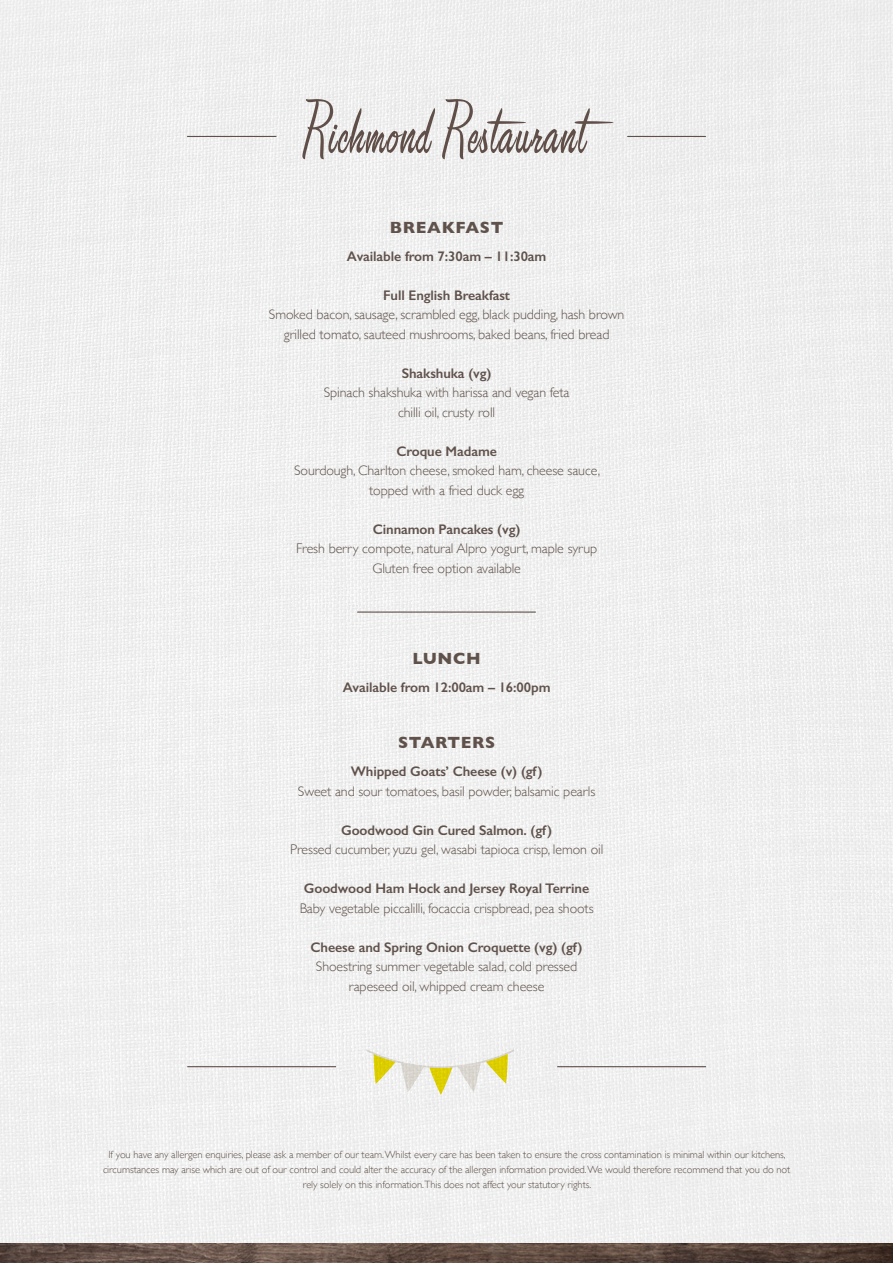
<style>
.page{position:relative;width:893px;height:1263px;background:#fff}
.page>*{position:absolute;margin:0;border:0;box-sizing:border-box;transform-origin:0 0}
.t1{font:82.05px "Leisure Script";letter-spacing:.02em;color:#604e48;scale:1.12 1}
.t2{font:700 16.5px "Gill Sans";letter-spacing:.04em;color:#60514b}
.t3{font:300 13.95px/19.5px "Gill Sans";letter-spacing:-.005em;color:#60514b;text-align:center}
.t4{font:600 13.95px "Gill Sans";letter-spacing:-.005em;color:#60514b}
.t5{font:300 10.5px/15px "Gill Sans";letter-spacing:-.005em;color:#60514b;text-align:center}
</style>
<div class="page">
<img style="left:0;top:0;width:893px;height:1244px">
<hr style="left:357px;top:611px;width:179px;height:2px;background:#60514b">
<svg style="left:366px;top:1049px;width:149px;height:46px"></svg>
<hr style="left:187px;top:1066px;width:149px;height:1px;background:#60514b">
<hr style="left:557px;top:1066px;width:149px;height:1px;background:#60514b">
<hr style="left:187px;top:136px;width:89px;height:1px;background:#60514b">
<hr style="left:627px;top:136px;width:79px;height:1px;background:#60514b">
<img style="left:0;top:1244px;width:893px;height:19px">
<h1 class="t1" style="left:304px;top:83px;width:253px">Richmond Restaurant</h1>
<p class="t2" style="left:390px;top:214px;width:115px">BREAKFAST</p>
<p class="t4" style="left:347px;top:248px;width:201px">Available from 7:30am – 11:30am</p>
<p class="t4" style="left:383px;top:287px;width:128px">Full English Breakfast</p>
<p class="t3" style="left:269px;top:304px;width:357px">Smoked bacon, sausage, scrambled egg, black pudding, hash brown grilled tomato, sauteed mushrooms, baked beans, fried bread</p>
<p class="t4" style="left:402px;top:365px;width:91px">Shakshuka (vg)</p>
<p class="t3" style="left:324px;top:382px;width:247px">Spinach shakshuka with harissa and vegan feta chilli oil, crusty roll</p>
<p class="t4" style="left:396px;top:443px;width:102px">Croque Madame</p>
<p class="t3" style="left:294px;top:460px;width:308px">Sourdough, Charlton cheese, smoked ham, cheese sauce, topped with a fried duck egg</p>
<p class="t4" style="left:373px;top:521px;width:149px">Cinnamon Pancakes (vg)</p>
<p class="t3" style="left:296px;top:538px;width:303px">Fresh berry compote, natural Alpro yogurt, maple syrup<br>Gluten free option available</p>
<p class="t2" style="left:413px;top:645px;width:70px">LUNCH</p>
<p class="t4" style="left:343px;top:678px;width:209px">Available from 12:00am – 16:00pm</p>
<p class="t2" style="left:398px;top:730px;width:99px">STARTERS</p>
<p class="t4" style="left:351px;top:763px;width:193px">Whipped Goats’ Cheese (v) (gf)</p>
<p class="t3" style="left:298px;top:781px;width:299px">Sweet and sour tomatoes, basil powder, balsamic pearls</p>
<p class="t4" style="left:341px;top:822px;width:212px">Goodwood Gin Cured Salmon. (gf)</p>
<p class="t3" style="left:290px;top:839px;width:315px">Pressed cucumber, yuzu gel, wasabi tapioca crisp, lemon oil</p>
<p class="t4" style="left:304px;top:880px;width:287px">Goodwood Ham Hock and Jersey Royal Terrine</p>
<p class="t3" style="left:300px;top:898px;width:295px">Baby vegetable piccalilli, focaccia crispbread, pea shoots</p>
<p class="t4" style="left:311px;top:939px;width:273px">Cheese and Spring Onion Croquette (vg) (gf)</p>
<p class="t3" style="left:316px;top:956px;width:263px">Shoestring summer vegetable salad, cold pressed rapeseed oil, whipped cream cheese</p>
<p class="t5" style="left:103px;top:1146px;width:689px">If you have any allergen enquiries, please ask a member of our team. Whilst every care has been taken to ensure the cross contamination is minimal within our kitchens, circumstances may arise which are out of our control and could alter the accuracy of the allergen information provided. We would therefore recommend that you do not rely solely on this information.This does not affect your statutory rights.</p>
</div>
